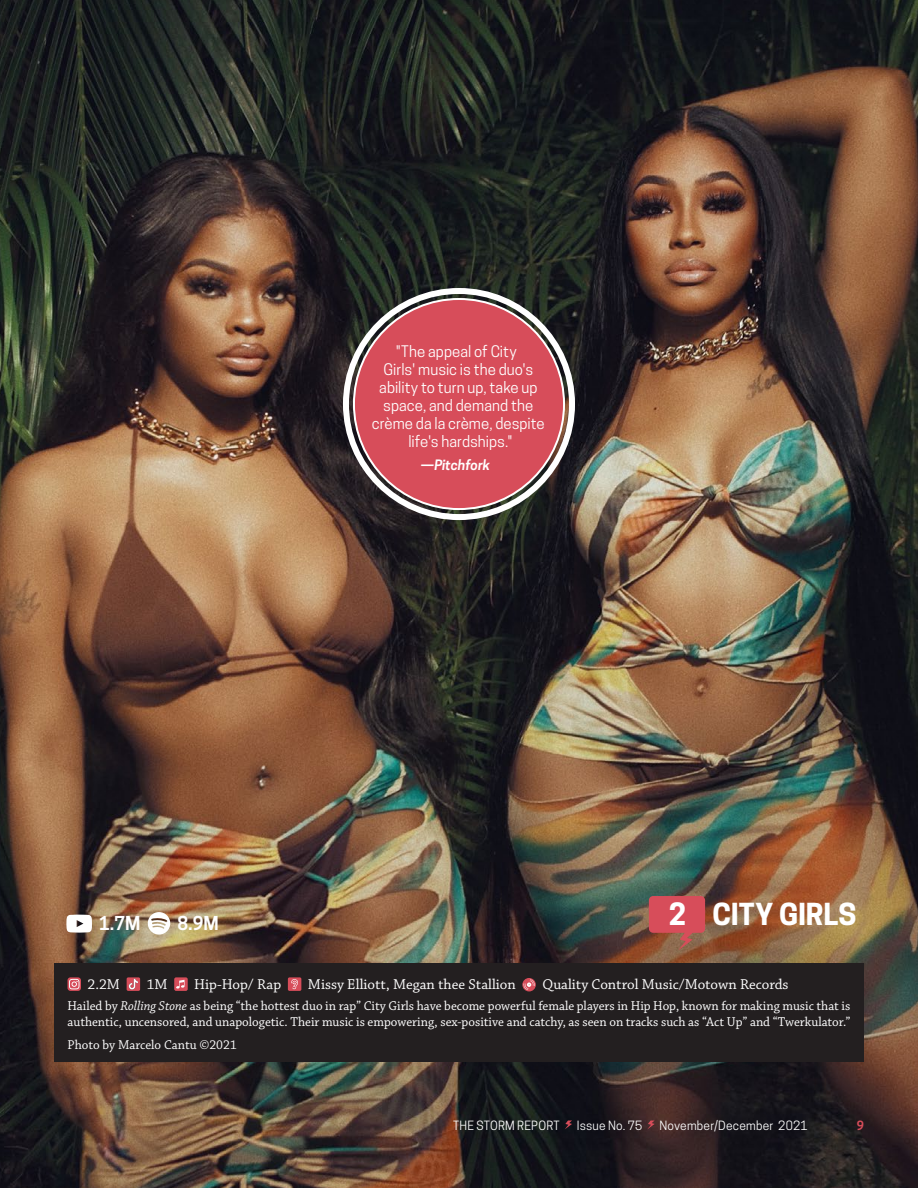
<style>
.page{position:relative;width:918px;height:1188px;background:#fff}
.page>*{position:absolute;margin:0;border:0;box-sizing:border-box;transform-origin:0 0}
.t1{font:700 28.8px "Cooper Hewitt";color:#fff}
.t2{font:700 28.5px "Cooper Hewitt";letter-spacing:-.005em;color:#fff}
.t3{font:600 18px "Cooper Hewitt";color:#fff}
.t4{font:15px/18px "Cooper Hewitt";color:#fff;text-align:center}
.t5{font:15px "Chaparral Pro";color:#fff}
.t6{font:13.5px/16.2px "Chaparral Pro";color:#fff}
.t7{font:italic 600 13.5px "Cooper Hewitt";letter-spacing:-.015em;color:#fff}
.t8{font:12px "Cooper Hewitt";letter-spacing:.02em;color:#fff}
.t9{font:600 12px "Cooper Hewitt";color:#d74d5a}
.s1{font-style:italic}
</style>
<div class="page">
<img style="left:0;top:0;width:918px;height:1188px">
<svg style="left:649px;top:896px;width:56px;height:54px"></svg>
<svg style="left:66px;top:915px;width:26px;height:18px"></svg>
<svg style="left:148px;top:912px;width:22px;height:23px"></svg>
<div style="left:54px;top:964px;width:810px;height:98px;background:#231f20"></div>
<svg style="left:68px;top:977px;width:13px;height:14px"></svg>
<svg style="left:69px;top:979px;width:11px;height:10px"></svg>
<svg style="left:127px;top:977px;width:13px;height:14px"></svg>
<div style="left:174px;top:977px;width:14px;height:14px;background:#d74d5a;border-radius:2px"></div>
<svg style="left:176px;top:980px;width:9px;height:9px"></svg>
<div style="left:288px;top:977px;width:13px;height:14px;background:#d74d5a;border-radius:2px"></div>
<svg style="left:291px;top:979px;width:7px;height:10px"></svg>
<svg style="left:522px;top:978px;width:14px;height:13px"></svg>
<svg style="left:523px;top:979px;width:12px;height:11px"></svg>
<div style="left:354px;top:299px;width:210px;height:210px;background:#d74d5a;border-radius:50%"></div>
<div style="left:343px;top:288px;width:232px;height:232px;border:6px solid #fff;border-radius:50%"></div>
<svg style="left:565px;top:1120px;width:7px;height:10px"></svg>
<svg style="left:647px;top:1120px;width:8px;height:10px"></svg>
<p class="t4" style="left:372px;top:343px;width:174px">"The appeal of City<br>Girls' music is the duo's ability to turn up, take up space, and demand the crème da la crème, despite life's hardships."</p>
<p class="t7" style="left:421px;top:457px;width:71px">—Pitchfork</p>
<p class="t3" style="left:99px;top:913px;width:43px">1.7M</p>
<p class="t3" style="left:177px;top:913px;width:43px">8.9M</p>
<p class="t1" style="left:669px;top:898px;width:19px">2</p>
<p class="t2" style="left:713px;top:898px;width:145px">CITY GIRLS</p>
<p class="t5" style="left:88px;top:976px;width:34px">2.2M</p>
<p class="t5" style="left:147px;top:976px;width:22px">1M</p>
<p class="t5" style="left:194px;top:976px;width:88px">Hip-Hop/ Rap</p>
<p class="t5" style="left:308px;top:976px;width:209px">Missy Elliott, Megan thee Stallion</p>
<p class="t5" style="left:542px;top:976px;width:248px">Quality Control Music/Motown Records</p>
<p class="t6" style="left:68px;top:998px;width:785px">Hailed by <span class="s1">Rolling Stone</span> as being “the hottest duo in rap” City Girls have become powerful female players in Hip Hop, known for making music that is authentic, uncensored, and unapologetic. Their music is empowering, sex-positive and catchy, as seen on tracks such as “Act Up” and “Twerkulator.”</p>
<p class="t6" style="left:68px;top:1037px;width:171px">Photo by Marcelo Cantu ©2021</p>
<p class="t8" style="left:453px;top:1118px;width:108px">THE STORM REPORT</p>
<p class="t8" style="left:577px;top:1118px;width:67px">Issue No. 75</p>
<p class="t8" style="left:659px;top:1118px;width:150px">November/December 2021</p>
<p class="t9" style="left:857px;top:1118px;width:9px">9</p>
</div>
